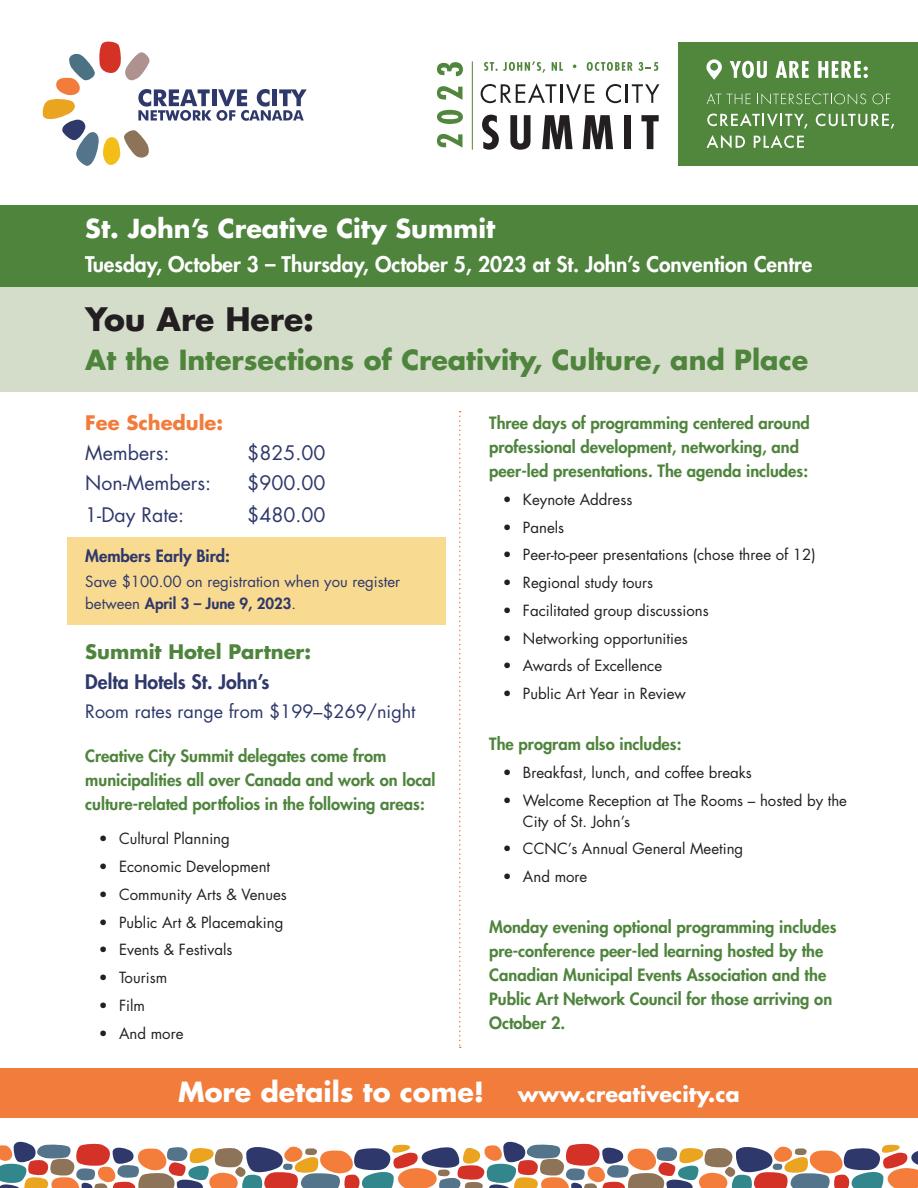
<style>
.page{position:relative;width:918px;height:1188px;background:#fff}
.page>*{position:absolute;margin:0;border:0;box-sizing:border-box;transform-origin:0 0}
.t1{font:700 31.5px "Futura Std";color:#231f20}
.t2{font:700 27px "Futura Std";color:#4e843c}
.t3{font:700 27px "Futura Std";color:#fff}
.t4{font:700 25.5px "Futura Std";color:#fff}
.t5{font:800 21px "Futura Std";color:#fff}
.t6{font:700 21px "Futura Std";color:#fff}
.t7{font:19.5px "Futura Std";color:#2e386a}
.t8{font:800 19.5px "Futura Std";color:#2e386a}
.t9{font:700 19.5px "Futura Std";color:#4e843c}
.t10{font:700 19.5px "Futura Std";color:#f17c3c}
.t11{font:18px "Futura Std";color:#2e386a}
.t12{font:800 16.5px/24px "Futura Std";color:#4e843c}
.t13{font:800 16.5px "Futura Std";color:#2e386a}
.t14{font:15px/21px "Futura Std";color:#231f20}
.t15{font:15px/21.6px "Futura Std";color:#2e386a}
.s1{font-weight:800}
</style>
<div class="page">
<svg style="left:0;top:1141px;width:918px;height:47px"></svg>
<svg style="left:42px;top:41px;width:265px;height:125px"></svg>
<div style="left:679px;top:42px;width:239px;height:124px;background:#51863d"></div>
<svg style="left:730px;top:61px;width:37px;height:17px"></svg>
<svg style="left:776px;top:61px;width:33px;height:17px"></svg>
<svg style="left:818px;top:61px;width:50px;height:17px"></svg>
<svg style="left:437px;top:134px;width:25px;height:14px"></svg>
<svg style="left:437px;top:110px;width:26px;height:14px"></svg>
<svg style="left:437px;top:86px;width:25px;height:14px"></svg>
<svg style="left:437px;top:62px;width:26px;height:14px"></svg>
<svg style="left:707px;top:93px;width:44px;height:11px"></svg>
<svg style="left:757px;top:94px;width:109px;height:10px"></svg>
<svg style="left:872px;top:94px;width:18px;height:10px"></svg>
<svg style="left:707px;top:113px;width:101px;height:16px"></svg>
<svg style="left:816px;top:114px;width:78px;height:15px"></svg>
<svg style="left:707px;top:135px;width:38px;height:14px"></svg>
<svg style="left:754px;top:135px;width:50px;height:13px"></svg>
<svg style="left:481px;top:83px;width:113px;height:21px"></svg>
<svg style="left:606px;top:84px;width:53px;height:19px"></svg>
<svg style="left:482px;top:115px;width:17px;height:35px"></svg>
<svg style="left:510px;top:115px;width:21px;height:35px"></svg>
<svg style="left:542px;top:115px;width:31px;height:34px"></svg>
<svg style="left:583px;top:115px;width:30px;height:34px"></svg>
<div style="left:624px;top:115px;width:7px;height:34px;background:#231f20"></div>
<svg style="left:641px;top:115px;width:18px;height:34px"></svg>
<svg style="left:484px;top:61px;width:61px;height:12px"></svg>
<svg style="left:552px;top:62px;width:11px;height:9px"></svg>
<svg style="left:573px;top:64px;width:3px;height:4px"></svg>
<svg style="left:587px;top:62px;width:71px;height:9px"></svg>
<svg style="left:706px;top:59px;width:16px;height:21px"></svg>
<hr style="left:472px;top:61px;width:1px;height:89px;background:#51863d">
<div style="left:0;top:205px;width:918px;height:82px;background:#4e843c"></div>
<div style="left:0;top:287px;width:918px;height:104px;background:#d4dcca"></div>
<div style="left:68px;top:537px;width:378px;height:87px;background:#f9da91"></div>
<svg style="left:459px;top:411px;width:2px;height:637px"></svg>
<div style="left:0;top:1068px;width:918px;height:50px;background:#f17c3c"></div>
<p class="t4" style="left:85px;top:212px;width:412px">St. John’s Creative City Summit</p>
<p class="t5" style="left:85px;top:251px;width:729px">Tuesday, October 3 – Thursday, October 5, 2023 at St. John’s Convention Centre</p>
<p class="t1" style="left:85px;top:299px;width:230px">You Are Here:</p>
<p class="t2" style="left:85px;top:342px;width:724px">At the Intersections of Creativity, Culture, and Place</p>
<p class="t10" style="left:85px;top:410px;width:139px">Fee Schedule:</p>
<p class="t7" style="left:85px;top:441px;width:86px">Members:</p>
<p class="t7" style="left:247px;top:441px;width:80px">$825.00</p>
<p class="t7" style="left:85px;top:471px;width:127px">Non-Members:</p>
<p class="t7" style="left:247px;top:471px;width:80px">$900.00</p>
<p class="t7" style="left:85px;top:503px;width:100px">1-Day Rate:</p>
<p class="t7" style="left:247px;top:503px;width:80px">$480.00</p>
<p class="t13" style="left:85px;top:546px;width:146px">Members Early Bird:</p>
<p class="t15" style="left:85px;top:571px;width:316px">Save $100.00 on registration when you register between <span class="s1">April 3 – June 9, 2023</span>.</p>
<p class="t9" style="left:85px;top:639px;width:227px">Summit Hotel Partner:</p>
<p class="t8" style="left:85px;top:670px;width:186px">Delta Hotels St. John’s</p>
<p class="t11" style="left:85px;top:700px;width:332px">Room rates range from $199–$269/night</p>
<p class="t12" style="left:85px;top:744px;width:352px">Creative City Summit delegates come from municipalities all over Canada and work on local culture-related portfolios in the following areas:</p>
<p class="t14" style="left:99px;top:829px;width:133px">• Cultural Planning</p>
<p class="t14" style="left:99px;top:856px;width:173px">• Economic Development</p>
<p class="t14" style="left:99px;top:884px;width:190px">• Community Arts &amp; Venues</p>
<p class="t14" style="left:99px;top:912px;width:186px">• Public Art &amp; Placemaking</p>
<p class="t14" style="left:99px;top:940px;width:135px">• Events &amp; Festivals</p>
<p class="t14" style="left:99px;top:967px;width:70px">• Tourism</p>
<p class="t14" style="left:99px;top:995px;width:48px">• Film</p>
<p class="t14" style="left:99px;top:1023px;width:86px">• And more</p>
<p class="t12" style="left:489px;top:411px;width:322px">Three days of programming centered around professional development, networking, and peer-led presentations. The agenda includes:</p>
<p class="t14" style="left:503px;top:489px;width:131px">• Keynote Address</p>
<p class="t14" style="left:503px;top:517px;width:63px">• Panels</p>
<p class="t14" style="left:503px;top:545px;width:314px">• Peer-to-peer presentations (chose three of 12)</p>
<p class="t14" style="left:503px;top:572px;width:152px">• Regional study tours</p>
<p class="t14" style="left:503px;top:600px;width:208px">• Facilitated group discussions</p>
<p class="t14" style="left:503px;top:628px;width:187px">• Networking opportunities</p>
<p class="t14" style="left:503px;top:656px;width:161px">• Awards of Excellence</p>
<p class="t14" style="left:503px;top:683px;width:185px">• Public Art Year in Review</p>
<p class="t12" style="left:489px;top:732px;width:194px">The program also includes:</p>
<p class="t14" style="left:503px;top:762px;width:251px">• Breakfast, lunch, and coffee breaks</p>
<p class="t14" style="left:523px;top:790px;width:326px;text-indent:-20px">• Welcome Reception at The Rooms – hosted by the<br>City of St. John’s</p>
<p class="t14" style="left:503px;top:839px;width:242px">• CCNC’s Annual General Meeting</p>
<p class="t14" style="left:503px;top:866px;width:86px">• And more</p>
<p class="t12" style="left:489px;top:915px;width:349px">Monday evening optional programming includes pre-conference peer-led learning hosted by the Canadian Municipal Events Association and the Public Art Network Council for those arriving on October 2.</p>
<p class="t3" style="left:178px;top:1074px;width:308px">More details to come!</p>
<p class="t6" style="left:518px;top:1080px;width:224px">www.creativecity.ca</p>
</div>
